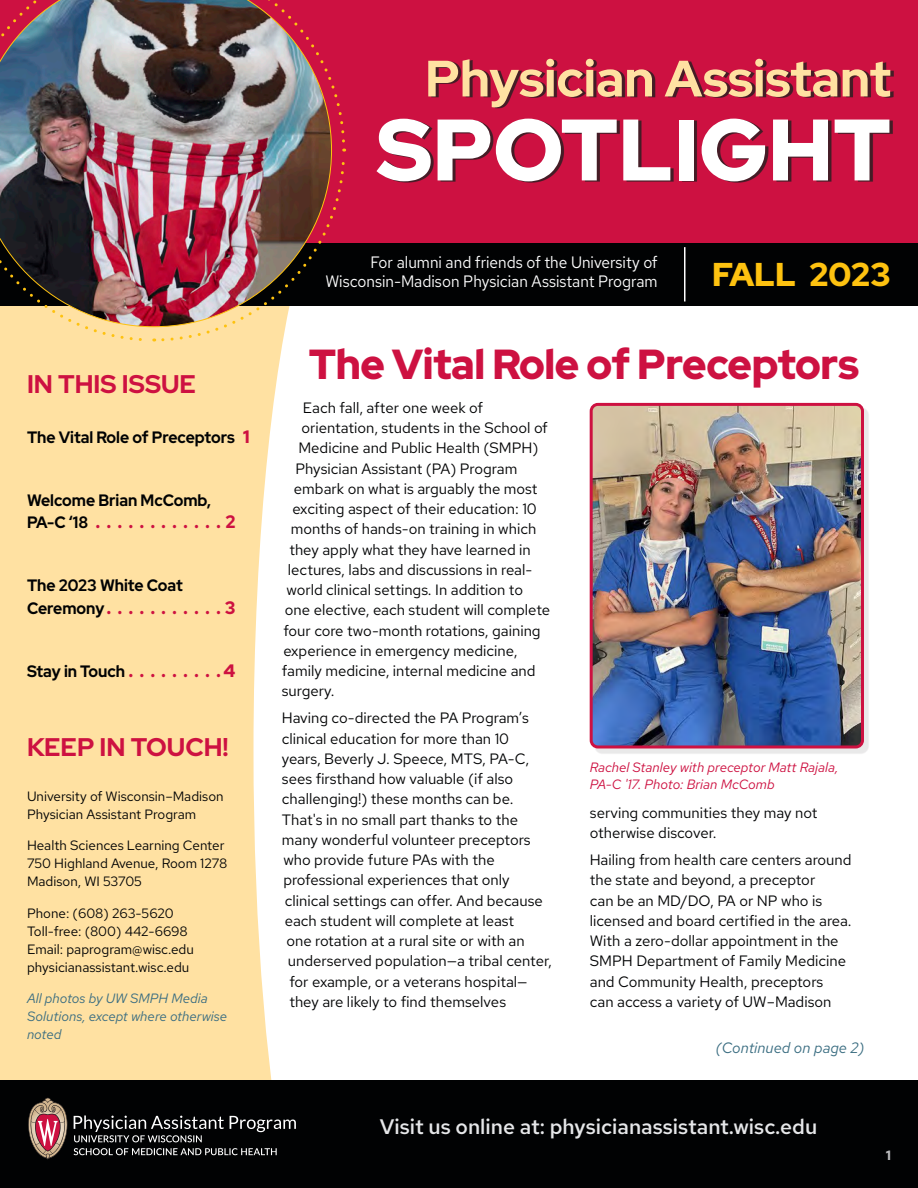
<style>
.page{position:relative;width:918px;height:1188px;background:#fff}
.page>*{position:absolute;margin:0;border:0;box-sizing:border-box;transform-origin:0 0}
.H1__NEWSLETTER_HEADER{font:900 87px "Red Hat Display";color:#fff}
.H2__PRE-HEADER{font:800 51px "Red Hat Display";color:#ffe1a2}
.H2_HEADER_PG_1{font:900 42px "Red Hat Display";letter-spacing:-.01em;color:#cd1141}
.ISSUE{font:900 33px "Red Hat Display";color:#fec210}
.TOC_head{font:800 25.5px "Red Hat Display";color:#cd1141}
.FOOTER_PAGE_1{font:600 21px "Red Hat Text";color:#e6e7e9}
.t1{font:900 18px "Red Hat Display";color:#cd1141;scale:.95 1}
.t2{font:700 16.5px/22.5px "Red Hat Display";color:#010203;scale:.95 1}
.FRONT_PG___For_alumni{font:16.5px/19.8px "Red Hat Text";color:#fff;text-align:right;scale:.94 1}
.BODY{font:15px/20.2px "Red Hat Text";color:#010203}
.TITLE_2_BE_CONTINUED{font:italic 15px "Red Hat Text";color:#3a6d81}
.CREDITS{font:13.5px/18px "Red Hat Text";color:#010203}
.PHOTO_CREDITS{font:italic 13.5px/16.5px "Red Hat Text";color:#cd1141}
.CREDITS_PG_1_ITALICS-BLUE{font:italic 13.5px/18px "Red Hat Text";color:#3a6d81}
.t3{font:700 13.5px "Red Hat Text";color:#babbbe}
.s1{font-weight:900;font-size:18px;color:#cd1141}
.s2{font-weight:700;font-size:16.5px;color:#010203}
</style>
<div class="page">
<svg style="left:0;top:343px;width:283px;height:737px;background:#ffe3a9"></svg>
<div style="left:0;top:243px;width:918px;height:63px;background:#010203"></div>
<div style="left:0;top:0;width:918px;height:243px;background:#cd1141"></div>
<div style="left:380px;top:60px;width:514px;height:123px;background:#231f20;opacity:.8"></div>
<hr style="left:684px;top:247px;width:2px;height:55px;background:#fff">
<svg style="left:0;top:85px;width:346px;height:258px"></svg>
<img style="left:0;top:0;width:332px;height:327px">
<div style="left:0;top:1080px;width:918px;height:108px;background:#010203"></div>
<svg style="left:28px;top:1098px;width:268px;height:61px"></svg>
<div style="left:594px;top:407px;width:276px;height:347px;background:#231f20;opacity:.1"></div>
<img style="left:591px;top:404px;width:271px;height:343px">
<div style="left:590px;top:403px;width:274px;height:345px;border:3px solid #cd1141;border-radius:7px"></div>
<p class="TOC_head" style="left:27px;top:368px;width:171px">IN THIS ISSUE</p>
<p class="t2" style="left:27px;top:425px;width:236px">The Vital Role of Preceptors <span class="s1">1</span></p>
<p class="t2" style="left:27px;top:488px;width:195px">Welcome Brian McComb,<br>PA-C ‘18</p>
<p class="t1" style="left:225px;top:510px;width:12px">2</p>
<p class="t2" style="left:27px;top:574px;width:165px">The 2023 White Coat</p>
<p class="t1" style="left:27px;top:596px;width:221px"><span class="s2">Ceremony</span> . . . . . . . . . . . 3</p>
<p class="t2" style="left:27px;top:659px;width:221px">Stay in Touch <span class="s1">. . . . . . . . 4</span></p>
<p class="TOC_head" style="left:27px;top:730px;width:203px">KEEP IN TOUCH!</p>
<p class="CREDITS" style="left:27px;top:787px;width:198px">University of Wisconsin–Madison<br>Physician Assistant Program</p>
<p class="CREDITS" style="left:27px;top:837px;width:202px">Health Sciences Learning Center<br>750 Highland Avenue, Room 1278<br>Madison, WI 53705</p>
<p class="CREDITS" style="left:27px;top:904px;width:168px">Phone: (608) 263-5620<br>Toll-free: (800) 442-6698<br>Email: paprogram@wisc.edu physicianassistant.wisc.edu</p>
<p class="CREDITS_PG_1_ITALICS-BLUE" style="left:27px;top:989px;width:202px">All photos by UW SMPH Media<br>Solutions, except where otherwise noted</p>
<p class="H2__PRE-HEADER" style="left:425px;top:45px;width:467px">Physician Assistant</p>
<p class="H1__NEWSLETTER_HEADER" style="left:376px;top:93px;width:516px">SPOTLIGHT</p>
<p class="FRONT_PG___For_alumni" style="left:325px;top:252px;width:355px">For alumni and friends of the University of<br>Wisconsin-Madison Physician Assistant Program</p>
<p class="ISSUE" style="left:712px;top:253px;width:180px">FALL 2023</p>
<p class="H2_HEADER_PG_1" style="left:309px;top:337px;width:552px">The Vital Role of Preceptors</p>
<p class="BODY" style="left:303px;top:397px;width:182px">Each fall, after one week of</p>
<p class="BODY" style="left:301px;top:418px;width:248px">orientation, students in the School of</p>
<p class="BODY" style="left:298px;top:438px;width:242px">Medicine and Public Health (SMPH)</p>
<p class="BODY" style="left:295px;top:458px;width:224px">Physician Assistant (PA) Program</p>
<p class="BODY" style="left:294px;top:478px;width:245px">embark on what is arguably the most</p>
<p class="BODY" style="left:292px;top:499px;width:246px">exciting aspect of their education: 10</p>
<p class="BODY" style="left:291px;top:519px;width:247px">months of hands-on training in which</p>
<p class="BODY" style="left:289px;top:539px;width:243px">they apply what they have learned in</p>
<p class="BODY" style="left:288px;top:559px;width:246px">lectures, labs and discussions in real-</p>
<p class="BODY" style="left:286px;top:580px;width:238px">world clinical settings. In addition to</p>
<p class="BODY" style="left:285px;top:600px;width:267px">one elective, each student will complete</p>
<p class="BODY" style="left:283px;top:620px;width:259px">four core two-month rotations, gaining</p>
<p class="BODY" style="left:283px;top:640px;width:236px">experience in emergency medicine,</p>
<p class="BODY" style="left:282px;top:661px;width:255px">family medicine, internal medicine and</p>
<p class="BODY" style="left:282px;top:681px;width:54px">surgery.</p>
<p class="BODY" style="left:282px;top:708px;width:248px">Having co-directed the PA Program’s</p>
<p class="BODY" style="left:282px;top:728px;width:229px">clinical education for more than 10</p>
<p class="BODY" style="left:282px;top:748px;width:249px">years, Beverly J. Speece, MTS, PA-C,</p>
<p class="BODY" style="left:282px;top:769px;width:233px">sees firsthand how valuable (if also</p>
<p class="BODY" style="left:282px;top:789px;width:233px">challenging!) these months can be.</p>
<p class="BODY" style="left:282px;top:809px;width:238px">That's in no small part thanks to the</p>
<p class="BODY" style="left:282px;top:829px;width:250px">many wonderful volunteer preceptors</p>
<p class="BODY" style="left:283px;top:850px;width:213px">who provide future PAs with the</p>
<p class="BODY" style="left:283px;top:870px;width:228px">professional experiences that only</p>
<p class="BODY" style="left:285px;top:890px;width:260px">clinical settings can offer. And because</p>
<p class="BODY" style="left:285px;top:910px;width:231px">each student will complete at least</p>
<p class="BODY" style="left:286px;top:931px;width:240px">one rotation at a rural site or with an</p>
<p class="BODY" style="left:288px;top:951px;width:266px">underserved population—a tribal center,</p>
<p class="BODY" style="left:289px;top:971px;width:240px">for example, or a veterans hospital—</p>
<p class="BODY" style="left:289px;top:991px;width:218px">they are likely to find themselves</p>
<p class="PHOTO_CREDITS" style="left:590px;top:759px;width:250px">Rachel Stanley with preceptor Matt Rajala,<br>PA-C '17. Photo: Brian McComb</p>
<p class="BODY" style="left:590px;top:802px;width:229px">serving communities they may not otherwise discover.</p>
<p class="BODY" style="left:590px;top:850px;width:263px">Hailing from health care centers around the state and beyond, a preceptor<br>can be an MD/DO, PA or NP who is licensed and board certified in the area.<br>With a zero-dollar appointment in the SMPH Department of Family Medicine and Community Health, preceptors<br>can access a variety of UW–Madison</p>
<p class="TITLE_2_BE_CONTINUED" style="left:716px;top:1038px;width:150px">(Continued on page 2)</p>
<p class="FOOTER_PAGE_1" style="left:380px;top:1113px;width:439px">Visit us online at: physicianassistant.wisc.edu</p>
<p class="t3" style="left:886px;top:1146px;width:7px">1</p>
</div>
